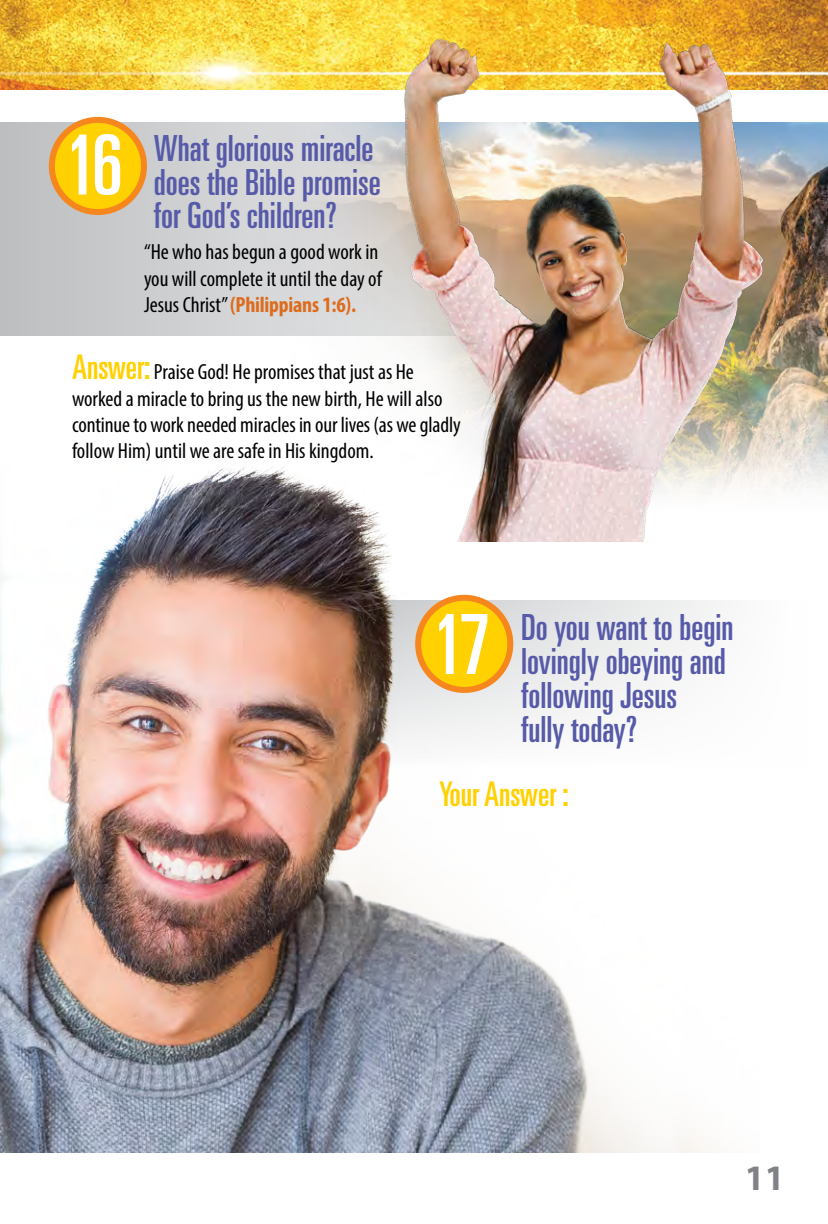
<style>
.page{position:relative;width:828px;height:1224px;background:#fff}
.page>*{position:absolute;margin:0;border:0;box-sizing:border-box;transform-origin:0 0}
.Question_Header{font:ultra-condensed 83px "Univers";color:#fff}
.Question_Header-2{font:ultra-condensed 36px/34px "Univers";color:#575aa8}
.t1{font:700 36px "Myriad Pro";color:#808285}
.t2{font:ultra-condensed 34px "Univers";color:#ffd100}
.Answer_Copy{font:condensed 22px/26.4px "Myriad Pro";color:#000}
.Below_Question{font:condensed 22px/26.4px "Myriad Pro";color:#000}
.s1{font-weight:700;color:#dd6c1d}
.s2{font-family:"Univers";font-stretch:ultra-condensed;font-size:34px;color:#ffd100}
</style>
<div class="page">
<img style="left:0;top:467px;width:720px;height:685px">
<div style="left:0;top:123px;width:628px;height:213px;background:linear-gradient(to bottom,#cbcac8,#c7cacd)"></div>
<div style="left:52px;top:120px;width:92px;height:92px;background:#ffd100;border-radius:50%"></div>
<div style="left:49px;top:117px;width:98px;height:98px;border:6px solid #f6871f;border-radius:50%"></div>
<div style="left:418px;top:598px;width:92px;height:92px;background:#ffd100;border-radius:50%"></div>
<div style="left:415px;top:595px;width:98px;height:98px;border:6px solid #f6871f;border-radius:50%"></div>
<img style="left:246px;top:123px;width:582px;height:439px">
<img style="left:0;top:0;width:828px;height:90px">
<img style="left:389px;top:15px;width:396px;height:527px">
<p class="Question_Header" style="left:65px;top:118px;width:59px">16</p>
<p class="Question_Header-2" style="left:154px;top:131px;width:228px">What glorious miracle does the Bible promise for God’s children?</p>
<p class="Below_Question" style="left:144px;top:238px;width:239px">“He who has begun a good work in you will complete it until the day of<br>Jesus Christ” <span class="s1">(Philippians 1:6).</span></p>
<p class="Answer_Copy" style="left:72px;top:358px;width:390px"><span class="s2">Answer:</span> Praise God! He promises that just as He worked a miracle to bring us the new birth, He will also continue to work needed miracles in our lives (as we gladly follow Him) until we are safe in His kingdom.</p>
<p class="Question_Header" style="left:433px;top:597px;width:59px">17</p>
<p class="Question_Header-2" style="left:521px;top:610px;width:214px">Do you want to begin lovingly obeying and following Jesus<br>fully today?</p>
<p class="t2" style="left:439px;top:775px;width:131px">Your Answer :</p>
<h2 class="t1" style="left:745px;top:1155px;width:41px">11</h2>
</div>
